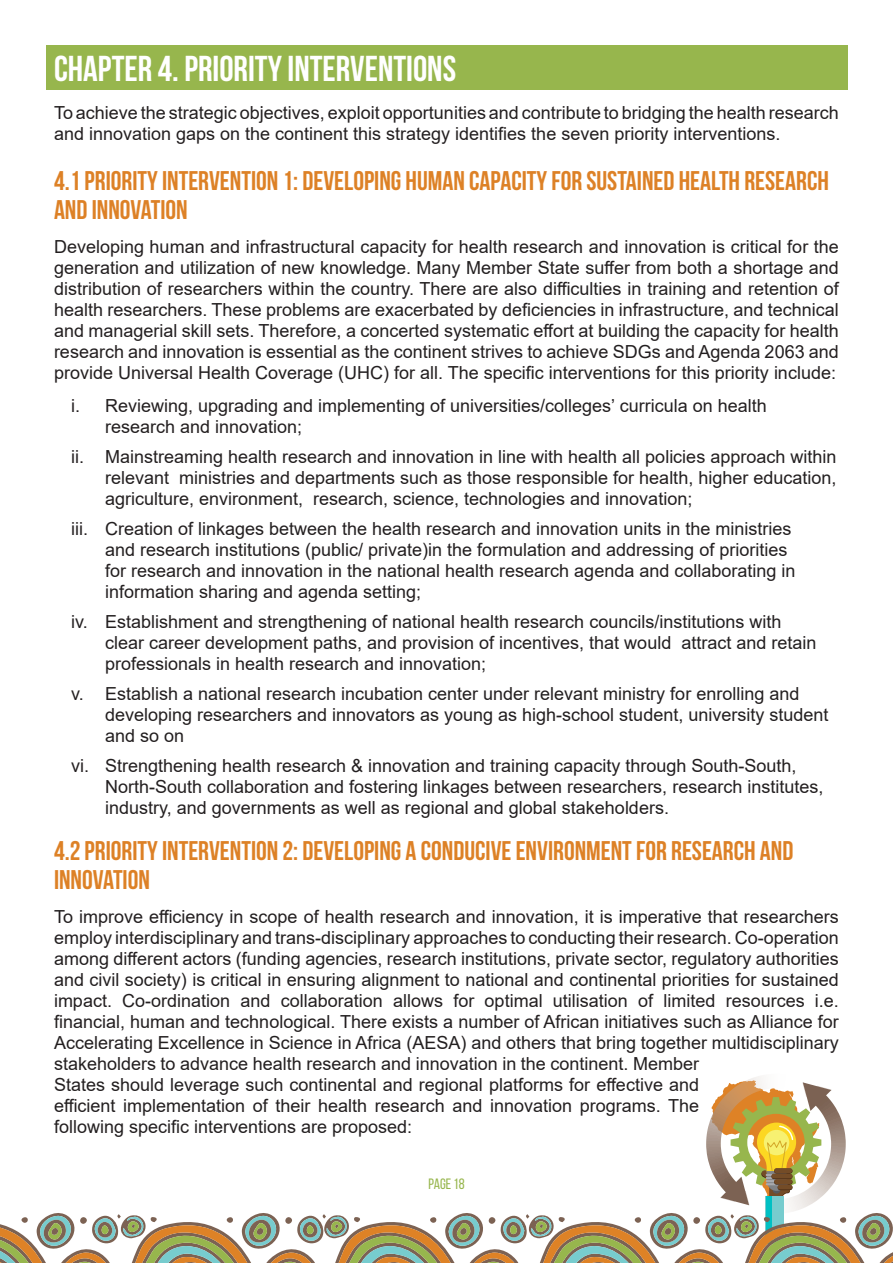
<style>
.page{position:relative;width:893px;height:1263px;background:#fff}
.page>*{position:absolute;margin:0;border:0;box-sizing:border-box;transform-origin:0 0}
.Heading_1{font:700 36px "Bebas Neue";color:#fff}
.Heading_2{font:700 27px/29.1px "Bebas Neue";color:#dd8126}
.t1{font:18px/21px "Arial";color:#231f20}
.t2{font:15px "Bebas Neue";color:#97b64d}
</style>
<div class="page">
<svg style="left:0;top:1076px;width:893px;height:187px"></svg>
<div style="left:307px;top:1225px;width:7px;height:9px;background:#97b64d;border-radius:50%"></div>
<div style="left:257px;top:1228px;width:6px;height:7px;background:#7c6253;border-radius:3px"></div>
<div style="left:45px;top:45px;width:802px;height:45px;background:#97b64d"></div>
<p class="Heading_1" style="left:54px;top:49px;width:404px">CHAPTER 4. PRIORITY INTERVENTIONS</p>
<p class="t1" style="left:54px;top:102px;width:786px">To achieve the strategic objectives, exploit opportunities and contribute to bridging the health research and innovation gaps on the continent this strategy identifies the seven priority interventions.</p>
<p class="Heading_2" style="left:54px;top:165px;width:776px">4.1 PRIORITY INTERVENTION 1: DEVELOPING HUMAN CAPACITY FOR SUSTAINED HEALTH RESEARCH<br>AND INNOVATION</p>
<p class="t1" style="left:54px;top:236px;width:786px;text-align:justify">Developing human and infrastructural capacity for health research and innovation is critical for the generation and utilization of new knowledge. Many Member State suffer from both a shortage and distribution of researchers within the country. There are also difficulties in training and retention of health researchers. These problems are exacerbated by deficiencies in infrastructure, and technical and managerial skill sets. Therefore, a concerted systematic effort at building the capacity for health research and innovation is essential as the continent strives to achieve SDGs and Agenda 2063 and provide Universal Health Coverage (UHC) for all. The specific interventions for this priority include:</p>
<p class="t1" style="left:105px;top:395px;width:663px;text-indent:-34px">i. Reviewing, upgrading and implementing of universities/colleges’ curricula on health research and innovation;</p>
<p class="t1" style="left:105px;top:446px;width:733px;text-align:justify;text-indent:-34px">ii. Mainstreaming health research and innovation in line with health all policies approach within relevant ministries and departments such as those responsible for health, higher education, agriculture, environment, research, science, technologies and innovation;</p>
<p class="t1" style="left:105px;top:518px;width:692px;text-indent:-34px">iii. Creation of linkages between the health research and innovation units in the ministries and research institutions (public/ private)in the formulation and addressing of priorities for research and innovation in the national health research agenda and collaborating in information sharing and agenda setting;</p>
<p class="t1" style="left:105px;top:611px;width:713px;text-indent:-34px">iv. Establishment and strengthening of national health research councils/institutions with clear career development paths, and provision of incentives, that would attract and retain professionals in health research and innovation;</p>
<p class="t1" style="left:105px;top:683px;width:725px;text-indent:-34px">v. Establish a national research incubation center under relevant ministry for enrolling and developing researchers and innovators as young as high-school student, university student and so on</p>
<p class="t1" style="left:105px;top:755px;width:720px;text-indent:-34px">vi. Strengthening health research &amp; innovation and training capacity through South-South,<br>North-South collaboration and fostering linkages between researchers, research institutes, industry, and governments as well as regional and global stakeholders.</p>
<p class="Heading_2" style="left:54px;top:836px;width:741px">4.2 PRIORITY INTERVENTION 2: DEVELOPING A CONDUCIVE ENVIRONMENT FOR RESEARCH AND<br>INNOVATION</p>
<p class="t1" style="left:54px;top:906px;width:786px">To improve efficiency in scope of health research and innovation, it is imperative that researchers employ interdisciplinary and trans-disciplinary approaches to conducting their research. Co-operation among different actors (funding agencies, research institutions, private sector, regulatory authorities and civil society) is critical in ensuring alignment to national and continental priorities for sustained impact. Co-ordination and collaboration allows for optimal utilisation of limited resources i.e. financial, human and technological. There exists a number of African initiatives such as Alliance for Accelerating Excellence in Science in Africa (AESA) and others that bring together multidisciplinary stakeholders to advance health research and innovation in the continent. Member<br>States should leverage such continental and regional platforms for effective and<br>efficient implementation of their health research and innovation programs. The<br>following specific interventions are proposed:</p>
<p class="t2" style="left:428px;top:1176px;width:38px">PAge 18</p>
</div>
